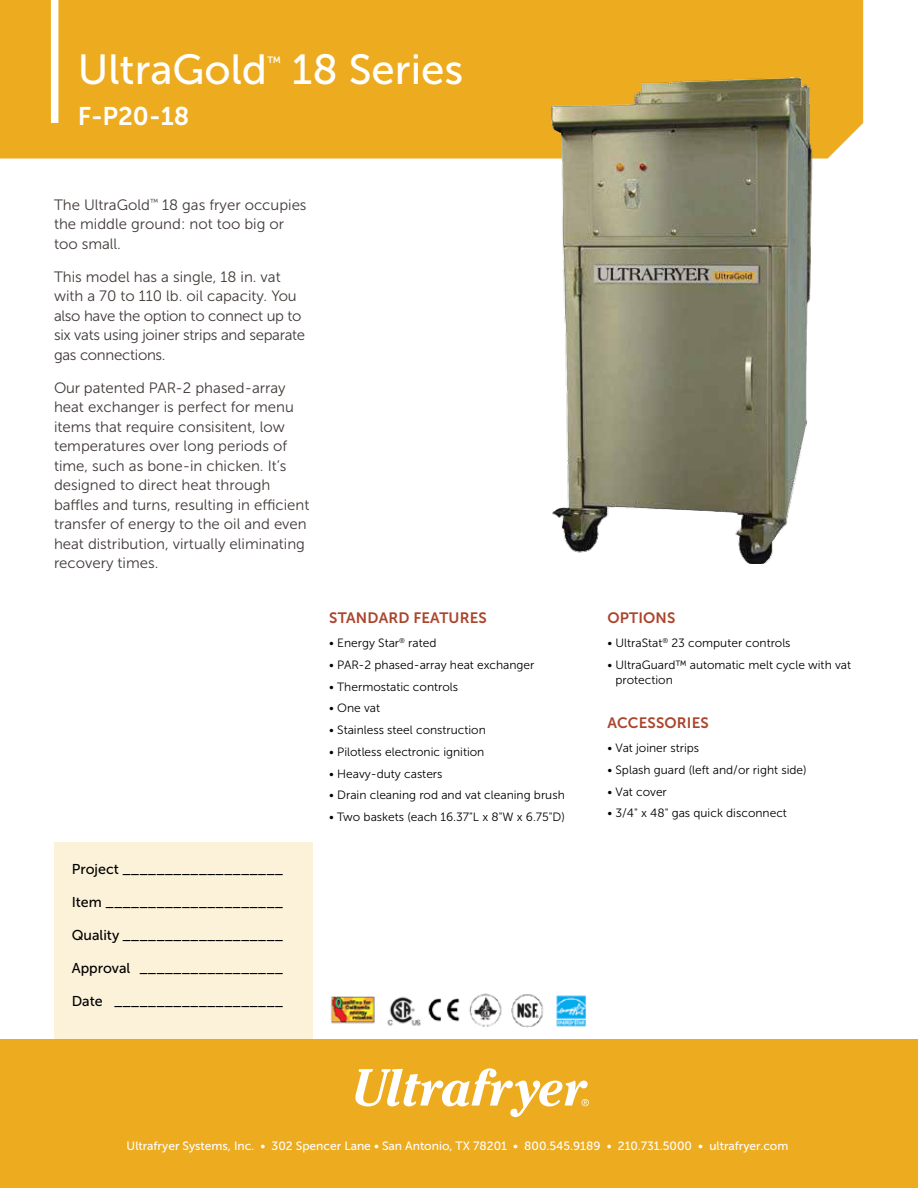
<style>
.page{position:relative;width:918px;height:1188px;background:#fff}
.page>*{position:absolute;margin:0;border:0;box-sizing:border-box;transform-origin:0 0}
.t1{font:42px "Museo Sans 500";color:#fff}
.t2{font:25.5px "Museo Sans 700";color:#fff}
.t3{font:15px/19.5px "Museo Sans 300";color:#413a38}
.t4{font:15px/19.5px "Museo Sans 300";letter-spacing:-.02em;color:#413a38}
.t5{font:15px "Museo Sans 700";letter-spacing:.01em;color:#ab452d}
.t6{font:14.85px "Museo Sans 500";color:#fff}
.t7{font:14.25px "Museo Sans 500";color:#000}
.t8{font:12px/15px "Museo Sans 300";color:#000}
.t9{font:12px "Museo Sans 500";color:#fff}
</style>
<div class="page">
<div style="left:0;top:0;width:863px;height:159px;background:#edab20"></div>
<div style="left:54px;top:842px;width:258px;height:221px;background:#fcf2d9"></div>
<div style="left:51px;top:0;width:7px;height:123px;background:#fff"></div>
<img style="left:330px;top:993px;width:257px;height:34px">
<img style="left:534px;top:78px;width:296px;height:486px">
<div style="left:0;top:1039px;width:918px;height:149px;background:#edab20"></div>
<svg style="left:355px;top:1068px;width:234px;height:49px"></svg>
<h1 class="t1" style="left:78px;top:47px;width:191px">UltraGold</h1>
<p class="t6" style="left:267px;top:53px;width:15px">™</p>
<h1 class="t1" style="left:292px;top:47px;width:173px">18 Series</h1>
<h2 class="t2" style="left:78px;top:101px;width:113px">F-P20-18</h2>
<p class="t3" style="left:54px;top:195px;width:254px">The UltraGold<sup>™</sup> 18 gas fryer occupies the middle ground: not too big or too small.</p>
<p class="t4" style="left:54px;top:267px;width:253px">This model has a single, 18 in. vat with a 70 to 110 lb. oil capacity. You also have the option to connect up to six vats using joiner strips and separate gas connections.</p>
<p class="t3" style="left:54px;top:378px;width:257px">Our patented PAR-2 phased-array heat exchanger is perfect for menu items that require consisitent, low temperatures over long periods of time, such as bone-in chicken. It’s designed to direct heat through baffles and turns, resulting in efficient transfer of energy to the oil and even heat distribution, virtually eliminating recovery times.</p>
<p class="t7" style="left:72px;top:861px;width:213px">Project ___________________</p>
<p class="t7" style="left:72px;top:894px;width:213px">Item _____________________</p>
<p class="t7" style="left:72px;top:927px;width:213px">Quality ___________________</p>
<p class="t7" style="left:72px;top:960px;width:213px">Approval _________________</p>
<p class="t7" style="left:72px;top:993px;width:213px">Date ____________________</p>
<p class="t5" style="left:329px;top:609px;width:159px">STANDARD FEATURES</p>
<p class="t8" style="left:329px;top:636px;width:109px">• Energy Star<sup>®</sup> rated</p>
<p class="t8" style="left:329px;top:657px;width:207px">• PAR-2 phased-array heat exchanger</p>
<p class="t8" style="left:329px;top:679px;width:130px">• Thermostatic controls</p>
<p class="t8" style="left:329px;top:701px;width:52px">• One vat</p>
<p class="t8" style="left:329px;top:723px;width:158px">• Stainless steel construction</p>
<p class="t8" style="left:329px;top:744px;width:157px">• Pilotless electronic ignition</p>
<p class="t8" style="left:329px;top:766px;width:115px">• Heavy-duty casters</p>
<p class="t8" style="left:329px;top:788px;width:237px">• Drain cleaning rod and vat cleaning brush</p>
<p class="t8" style="left:329px;top:810px;width:237px">• Two baskets (each 16.37"L x 8"W x 6.75"D)</p>
<p class="t5" style="left:608px;top:609px;width:69px">OPTIONS</p>
<p class="t8" style="left:608px;top:636px;width:185px">• UltraStat<sup>®</sup> 23 computer controls</p>
<p class="t8" style="left:616px;top:657px;width:237px;text-indent:-8px">• UltraGuard™ automatic melt cycle with vat protection</p>
<p class="t5" style="left:608px;top:714px;width:103px">ACCESSORIES</p>
<p class="t8" style="left:608px;top:741px;width:93px">• Vat joiner strips</p>
<p class="t8" style="left:608px;top:762px;width:201px">• Splash guard (left and/or right side)</p>
<p class="t8" style="left:608px;top:784px;width:61px">• Vat cover</p>
<p class="t8" style="left:608px;top:806px;width:181px">• 3/4" x 48" gas quick disconnect</p>
<p class="t9" style="left:127px;top:1139px;width:663px">Ultrafryer Systems, Inc. • 302 Spencer Lane • San Antonio, TX 78201 • 800.545.9189 • 210.731.5000 • ultrafryer.com</p>
</div>
